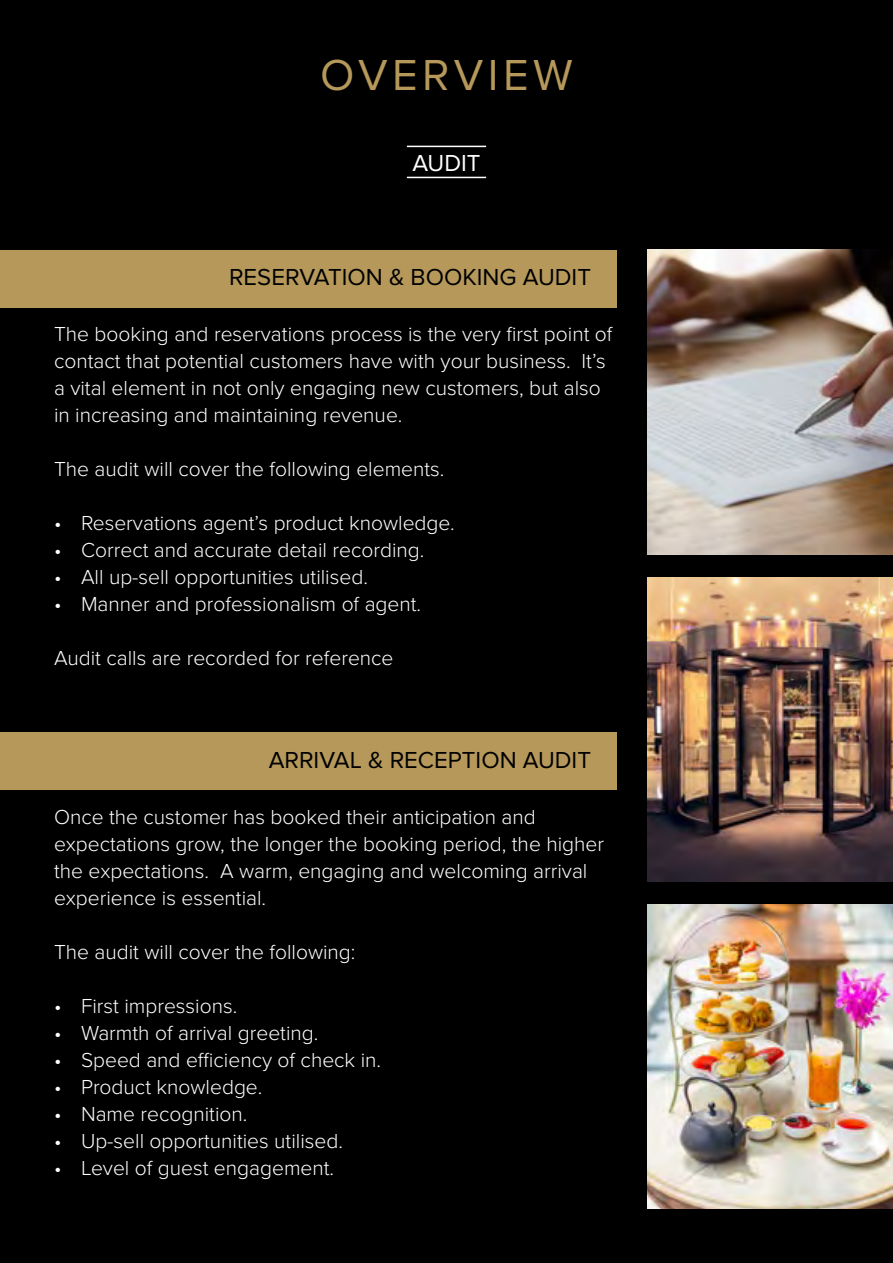
<style>
.page{position:relative;width:893px;height:1263px;background:#000}
.page>*{position:absolute;margin:0;border:0;box-sizing:border-box;transform-origin:0 0}
.t1{font:45px "Proxima Nova";letter-spacing:.1em;color:#b5985a}
.t2{font:24px "Proxima Nova";color:#000}
.t3{font:24px "Proxima Nova";color:#fff}
.t4{font:300 21px/27px "Proxima Nova";color:#fff}
</style>
<div class="page">
<div style="left:0;top:250px;width:617px;height:57px;background:#b5985a"></div>
<div style="left:0;top:732px;width:617px;height:58px;background:#b5985a"></div>
<hr style="left:407px;top:146px;width:79px;height:1px;background:#fff">
<hr style="left:407px;top:177px;width:79px;height:1px;background:#fff">
<img style="left:647px;top:905px;width:246px;height:304px">
<img style="left:647px;top:577px;width:246px;height:304px">
<img style="left:647px;top:250px;width:246px;height:304px">
<h1 class="t1" style="left:320px;top:49px;width:254px">OVERVIEW</h1>
<p class="t3" style="left:412px;top:149px;width:70px">AUDIT</p>
<p class="t2" style="left:229px;top:263px;width:363px">RESERVATION &amp; BOOKING AUDIT</p>
<p class="t4" style="left:54px;top:321px;width:560px">The booking and reservations process is the very first point of contact that potential customers have with your business. It’s a vital element in not only engaging new customers, but also in increasing and maintaining revenue.</p>
<p class="t4" style="left:54px;top:456px;width:392px">The audit will cover the following elements.</p>
<p class="t4" style="left:54px;top:510px;width:402px">• Reservations agent’s product knowledge.</p>
<p class="t4" style="left:54px;top:537px;width:372px">• Correct and accurate detail recording.</p>
<p class="t4" style="left:54px;top:564px;width:315px">• All up-sell opportunities utilised.</p>
<p class="t4" style="left:54px;top:591px;width:369px">• Manner and professionalism of agent.</p>
<p class="t4" style="left:54px;top:645px;width:341px">Audit calls are recorded for reference</p>
<p class="t2" style="left:269px;top:746px;width:324px">ARRIVAL &amp; RECEPTION AUDIT</p>
<p class="t4" style="left:54px;top:803px;width:552px">Once the customer has booked their anticipation and expectations grow, the longer the booking period, the higher the expectations. A warm, engaging and welcoming arrival experience is essential.</p>
<p class="t4" style="left:54px;top:938px;width:303px">The audit will cover the following:</p>
<p class="t4" style="left:54px;top:992px;width:185px">• First impressions.</p>
<p class="t4" style="left:54px;top:1019px;width:266px">• Warmth of arrival greeting.</p>
<p class="t4" style="left:54px;top:1046px;width:329px">• Speed and efficiency of check in.</p>
<p class="t4" style="left:54px;top:1073px;width:210px">• Product knowledge.</p>
<p class="t4" style="left:54px;top:1100px;width:195px">• Name recognition.</p>
<p class="t4" style="left:54px;top:1127px;width:290px">• Up-sell opportunities utilised.</p>
<p class="t4" style="left:54px;top:1154px;width:282px">• Level of guest engagement.</p>
</div>
